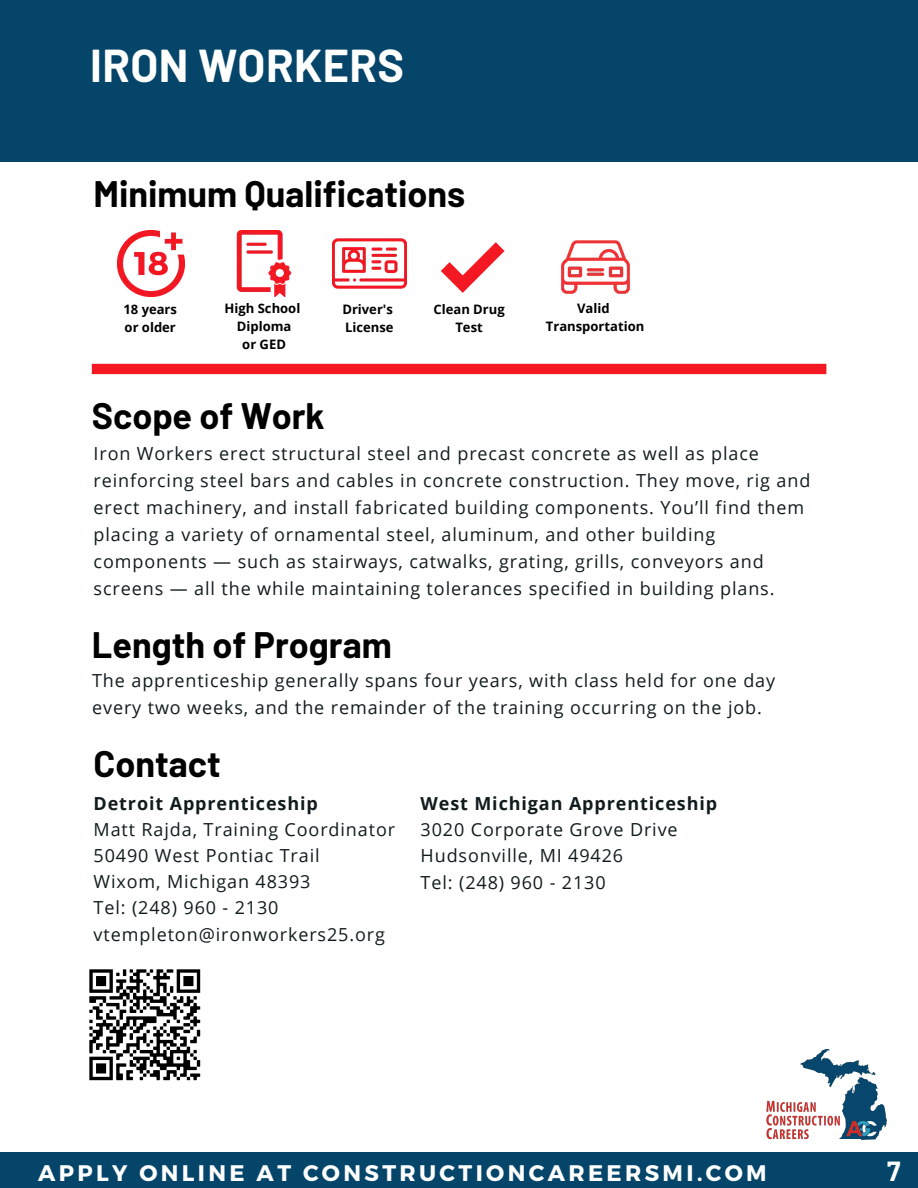
<style>
.page{position:relative;width:918px;height:1188px;background:#fff}
.page>*{position:absolute;margin:0;border:0;box-sizing:border-box;transform-origin:0 0}
.t1{font:700 45px "Barlow";letter-spacing:.01em;color:#fff}
.t2{font:700 36px "Barlow";color:#000}
.t3{font:700 27px "Barlow";color:#fff}
.t4{font:700 22.5px "Montserrat";letter-spacing:.15em;color:#fff}
.t5{font:18px/27px "Open Sans";letter-spacing:.05em;color:#111b1e}
.t6{font:700 18px "Open Sans";letter-spacing:.05em;color:#111b1e}
.t7{font:700 13.05px/18px "Open Sans";color:#000}
</style>
<div class="page">
<div style="left:0;top:0;width:918px;height:162px;background:#05456a"></div>
<div style="left:0;top:1153px;width:918px;height:35px;background:#05456a"></div>
<img style="left:766px;top:1050px;width:121px;height:90px">
<svg style="left:441px;top:242px;width:64px;height:51px"></svg>
<img style="left:118px;top:230px;width:66px;height:66px">
<img style="left:236px;top:230px;width:56px;height:66px">
<img style="left:332px;top:238px;width:74px;height:51px">
<div style="left:92px;top:364px;width:734px;height:10px;background:#f41823"></div>
<img style="left:561px;top:240px;width:69px;height:54px">
<img style="left:89px;top:969px;width:112px;height:112px">
<p class="t1" style="left:90px;top:37px;width:315px">IRON WORKERS</p>
<p class="t2" style="left:94px;top:171px;width:373px">Minimum Qualifications</p>
<p class="t7" style="left:225px;top:299px;width:77px">High School</p>
<p class="t7" style="left:237px;top:317px;width:56px">Diploma</p>
<p class="t7" style="left:242px;top:335px;width:45px">or GED</p>
<p class="t7" style="left:123px;top:300px;width:55px">18 years or older</p>
<p class="t7" style="left:342px;top:300px;width:52px">Driver's</p>
<p class="t7" style="left:345px;top:318px;width:50px">License</p>
<p class="t2" style="left:92px;top:393px;width:234px">Scope of Work</p>
<p class="t7" style="left:433px;top:300px;width:73px">Clean Drug</p>
<p class="t7" style="left:455px;top:318px;width:29px">Test</p>
<p class="t7" style="left:577px;top:299px;width:34px">Valid</p>
<p class="t7" style="left:546px;top:317px;width:100px">Transportation</p>
<p class="t5" style="left:94px;top:440px;width:718px">Iron Workers erect structural steel and precast concrete as well as place reinforcing steel bars and cables in concrete construction. They move, rig and erect machinery, and install fabricated building components. You’ll find them placing a variety of ornamental steel, aluminum, and other building components — such as stairways, catwalks, grating, grills, conveyors and screens — all the while maintaining tolerances specified in building plans.</p>
<p class="t2" style="left:92px;top:622px;width:301px">Length of Program</p>
<p class="t5" style="left:92px;top:667px;width:685px">The apprenticeship generally spans four years, with class held for one day every two weeks, and the remainder of the training occurring on the job.</p>
<p class="t2" style="left:94px;top:741px;width:129px">Contact</p>
<p class="t6" style="left:94px;top:791px;width:226px">Detroit Apprenticeship</p>
<p class="t5" style="left:94px;top:816px;width:303px">Matt Rajda, Training Coordinator</p>
<p class="t5" style="left:94px;top:842px;width:228px">50490 West Pontiac Trail</p>
<p class="t5" style="left:94px;top:868px;width:218px">Wixom, Michigan 48393</p>
<p class="t5" style="left:94px;top:893px;width:186px">Tel: (248) 960 - 2130</p>
<p class="t5" style="left:94px;top:920px;width:293px">vtempleton@ironworkers25.org</p>
<p class="t6" style="left:421px;top:791px;width:298px">West Michigan Apprenticeship</p>
<p class="t5" style="left:421px;top:816px;width:259px">3020 Corporate Grove Drive</p>
<p class="t5" style="left:421px;top:842px;width:204px">Hudsonville, MI 49426</p>
<p class="t5" style="left:421px;top:869px;width:187px">Tel: (248) 960 - 2130</p>
<p class="t4" style="left:38px;top:1158px;width:730px">APPLY ONLINE AT CONSTRUCTIONCAREERSMI.COM</p>
<p class="t3" style="left:887px;top:1154px;width:15px">7</p>
</div>
